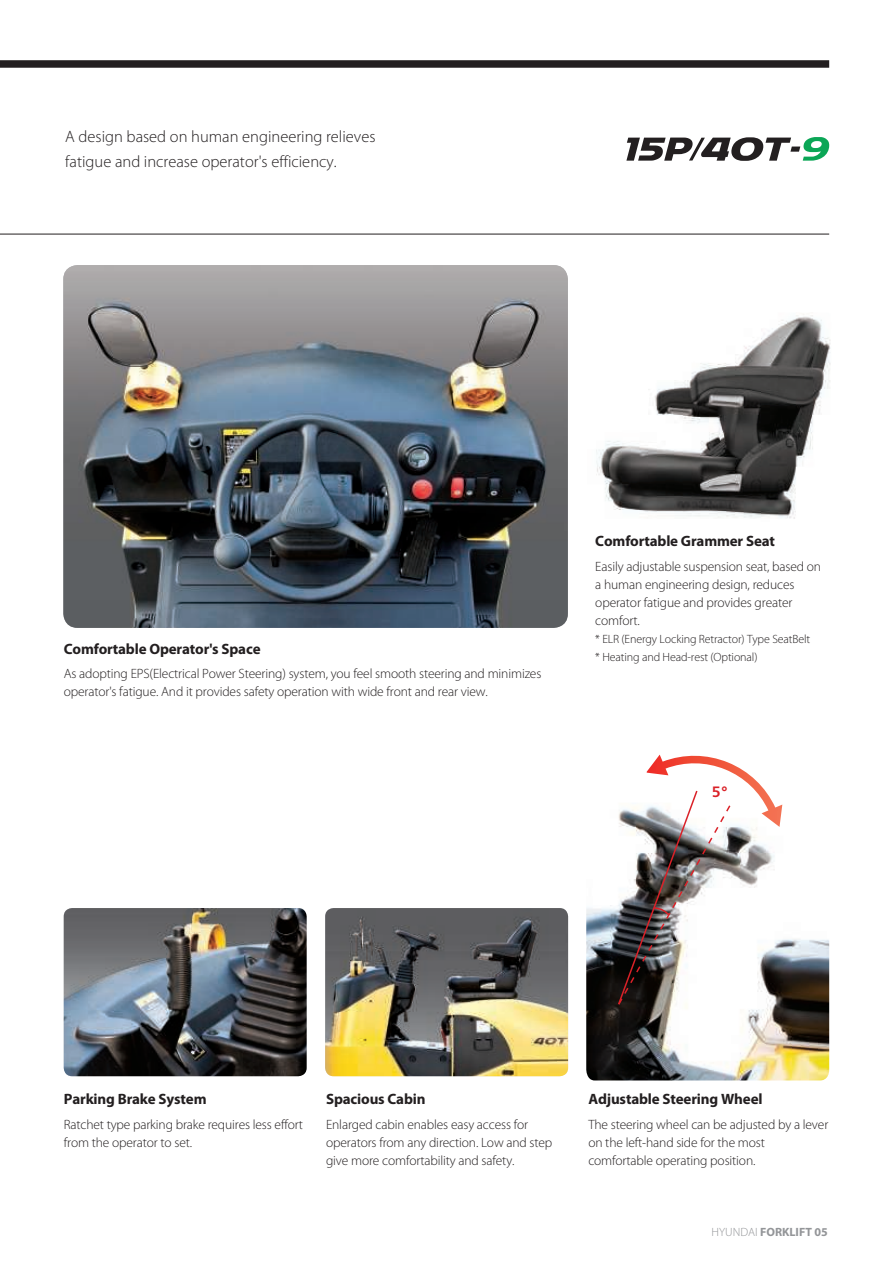
<style>
.page{position:relative;width:893px;height:1263px;background:#fff}
.page>*{position:absolute;margin:0;border:0;box-sizing:border-box;transform-origin:0 0}
.t1{font:300 16.5px/25.5px "Myriad Pro";color:#231f20}
.t2{font:700 15px "Myriad Pro";letter-spacing:-.01em;color:#231f20}
.t3{font:700 15px "Frutiger Neue LTW1 G";color:#da2128}
.t4{font:300 13.5px/18px "Myriad Pro";letter-spacing:-.01em;color:#231f20}
.t5{font:300 12px/18px "Myriad Pro";letter-spacing:-.01em;color:#231f20}
.t6{font:700 12px "Myriad Pro";color:#939598}
.s1{font-weight:300}
</style>
<div class="page">
<img style="left:325px;top:908px;width:243px;height:168px">
<img style="left:64px;top:908px;width:243px;height:168px">
<img style="left:63px;top:265px;width:505px;height:363px">
<img style="left:596px;top:314px;width:235px;height:205px">
<img style="left:586px;top:804px;width:243px;height:276px">
<svg style="left:617px;top:754px;width:165px;height:252px"></svg>
<hr style="left:0;top:234px;width:829px;height:1px;background:#231f20">
<div style="left:0;top:60px;width:829px;height:8px;background:#231f20"></div>
<svg style="left:626px;top:137px;width:203px;height:24px"></svg>
<p class="t1" style="left:65px;top:124px;width:312px">A design based on human engineering relieves fatigue and increase operator's efficiency.</p>
<p class="t2" style="left:64px;top:640px;width:198px">Comfortable Operator's Space</p>
<p class="t4" style="left:64px;top:665px;width:479px">As adopting EPS(Electrical Power Steering) system, you feel smooth steering and minimizes operator's fatigue. And it provides safety operation with wide front and rear view.</p>
<p class="t2" style="left:595px;top:533px;width:181px">Comfortable Grammer Seat</p>
<p class="t4" style="left:595px;top:557px;width:227px">Easily adjustable suspension seat, based on a human engineering design, reduces operator fatigue and provides greater comfort.</p>
<p class="t5" style="left:595px;top:630px;width:216px">* ELR (Energy Locking Retractor) Type SeatBelt * Heating and Head-rest (Optional)</p>
<p class="t3" style="left:712px;top:780px;width:17px">5°</p>
<p class="t2" style="left:64px;top:1091px;width:144px">Parking Brake System</p>
<p class="t4" style="left:64px;top:1115px;width:241px">Ratchet type parking brake requires less effort from the operator to set.</p>
<p class="t2" style="left:326px;top:1091px;width:101px">Spacious Cabin</p>
<p class="t4" style="left:326px;top:1115px;width:228px">Enlarged cabin enables easy access for operators from any direction. Low and step give more comfortability and safety.</p>
<p class="t2" style="left:588px;top:1091px;width:176px">Adjustable Steering Wheel</p>
<p class="t4" style="left:588px;top:1115px;width:241px">The steering wheel can be adjusted by a lever on the left-hand side for the most comfortable operating position.</p>
<p class="t6" style="left:712px;top:1225px;width:118px"><span class="s1">HYUNDAI</span> FORKLIFT 05</p>
</div>
